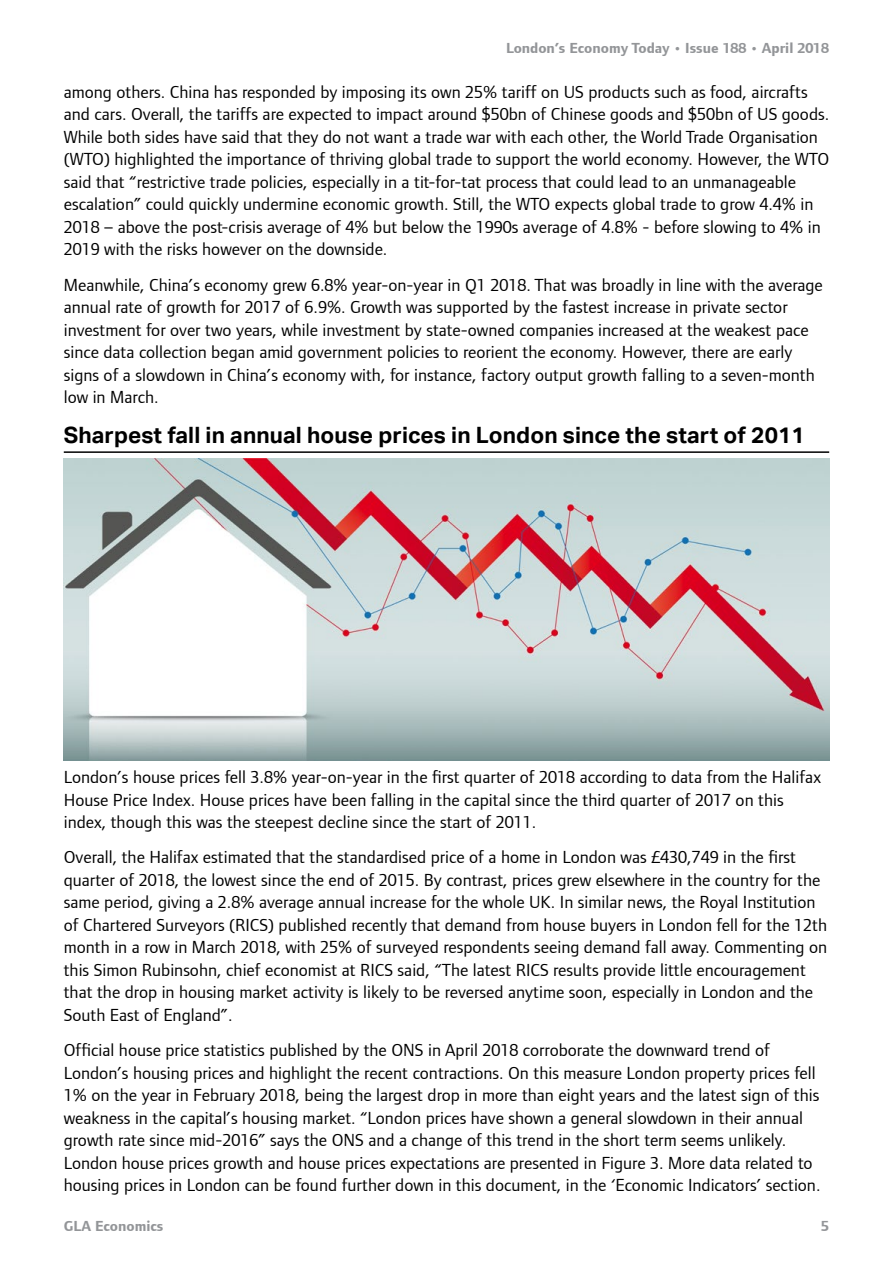
<style>
.page{position:relative;width:893px;height:1263px;background:#fff}
.page>*{position:absolute;margin:0;border:0;box-sizing:border-box;transform-origin:0 0}
.Heading_2_underline{font:700 22.5px "Aktiv Grotesk";letter-spacing:.005em;color:#000}
.Body_text{font:18px/22.5px "Foundry Form Sans";color:#000}
.t1{font:700 15px "Foundry Form Sans";color:#939598}
</style>
<div class="page">
<hr style="left:64px;top:451px;width:765px;height:2px;background:#000">
<img style="left:64px;top:459px;width:765px;height:302px">
<p class="t1" style="left:506px;top:40px;width:325px">London’s Economy Today • Issue 188 • April 2018</p>
<p class="Body_text" style="left:64px;top:80px;width:767px">among others. China has responded by imposing its own 25% tariff on US products such as food, aircrafts and cars. Overall, the tariffs are expected to impact around $50bn of Chinese goods and $50bn of US goods.<br>While both sides have said that they do not want a trade war with each other, the World Trade Organisation (WTO) highlighted the importance of thriving global trade to support the world economy. However, the WTO said that “restrictive trade policies, especially in a tit-for-tat process that could lead to an unmanageable escalation” could quickly undermine economic growth. Still, the WTO expects global trade to grow 4.4% in 2018 – above the post-crisis average of 4% but below the 1990s average of 4.8% - before slowing to 4% in 2019 with the risks however on the downside.</p>
<p class="Body_text" style="left:64px;top:273px;width:760px">Meanwhile, China’s economy grew 6.8% year-on-year in Q1 2018. That was broadly in line with the average annual rate of growth for 2017 of 6.9%. Growth was supported by the fastest increase in private sector investment for over two years, while investment by state-owned companies increased at the weakest pace since data collection began amid government policies to reorient the economy. However, there are early signs of a slowdown in China’s economy with, for instance, factory output growth falling to a seven-month low in March.</p>
<p class="Heading_2_underline" style="left:64px;top:422px;width:743px">Sharpest fall in annual house prices in London since the start of 2011</p>
<p class="Body_text" style="left:64px;top:766px;width:759px">London’s house prices fell 3.8% year-on-year in the first quarter of 2018 according to data from the Halifax<br>House Price Index. House prices have been falling in the capital since the third quarter of 2017 on this index, though this was the steepest decline since the start of 2011.</p>
<p class="Body_text" style="left:64px;top:846px;width:765px">Overall, the Halifax estimated that the standardised price of a home in London was £430,749 in the first quarter of 2018, the lowest since the end of 2015. By contrast, prices grew elsewhere in the country for the same period, giving a 2.8% average annual increase for the whole UK. In similar news, the Royal Institution of Chartered Surveyors (RICS) published recently that demand from house buyers in London fell for the 12th month in a row in March 2018, with 25% of surveyed respondents seeing demand fall away. Commenting on this Simon Rubinsohn, chief economist at RICS said, “The latest RICS results provide little encouragement that the drop in housing market activity is likely to be reversed anytime soon, especially in London and the South East of England”.</p>
<p class="Body_text" style="left:64px;top:1039px;width:758px">Official house price statistics published by the ONS in April 2018 corroborate the downward trend of London’s housing prices and highlight the recent contractions. On this measure London property prices fell 1% on the year in February 2018, being the largest drop in more than eight years and the latest sign of this weakness in the capital’s housing market. “London prices have shown a general slowdown in their annual growth rate since mid-2016” says the ONS and a change of this trend in the short term seems unlikely.<br>London house prices growth and house prices expectations are presented in Figure 3. More data related to housing prices in London can be found further down in this document, in the ‘Economic Indicators’ section.</p>
<p class="t1" style="left:64px;top:1218px;width:101px">GLA Economics</p>
<p class="t1" style="left:821px;top:1218px;width:9px">5</p>
</div>
